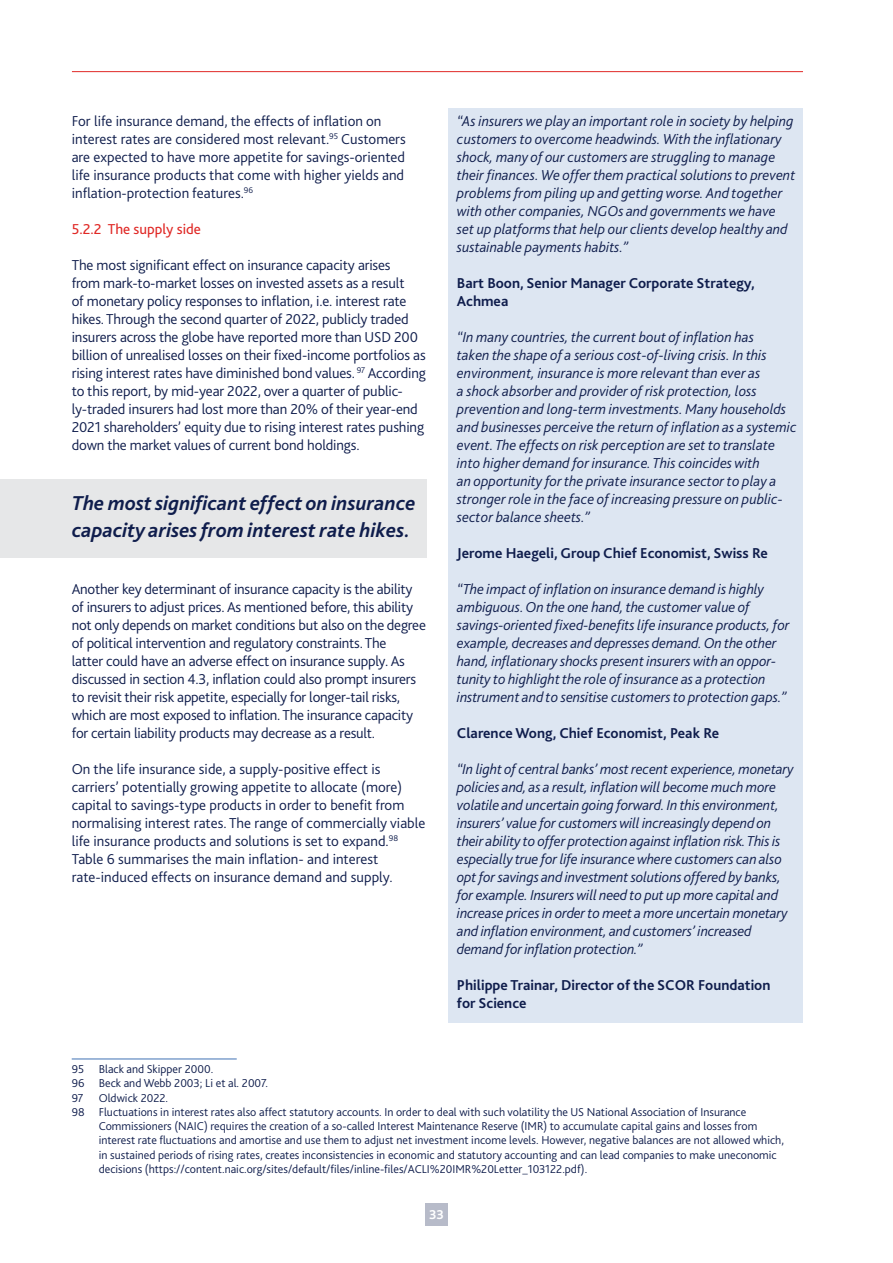
<style>
.page{position:relative;width:893px;height:1263px;background:#fff}
.page>*{position:absolute;margin:0;border:0;box-sizing:border-box;transform-origin:0 0}
.t1{font:italic 700 21px/27px "Bliss 2";color:#0f1d4c}
.t2{font:italic 300 15px/18px "Bliss 2";color:#0f1d4c}
.t3{font:300 15px/18px "Bliss 2";letter-spacing:-.01em;color:#0f1d4c}
.t4{font:700 15px/18px "Bliss 2";color:#0f1d4c}
.t5{font:15px "Bliss 2";color:#e02926}
.t6{font:700 13.5px "Bliss 2";color:#fff}
.t7{font:300 12px/14.2px "Bliss 2";color:#0f1d4c}
</style>
<div class="page">
<div style="left:425px;top:1203px;width:23px;height:22px;background:#b7bbc9"></div>
<hr style="left:72px;top:71px;width:731px;height:1px;background:#e02926">
<div style="left:0;top:479px;width:426px;height:79px;background:#e6e7e8"></div>
<div style="left:449px;top:108px;width:354px;height:915px;background:#dde6f2"></div>
<hr style="left:72px;top:1058px;width:165px;height:1px;background:#5582bd">
<p class="t3" style="left:72px;top:112px;width:336px">For life insurance demand, the effects of inflation on interest rates are considered most relevant.<sup>95</sup> Customers are expected to have more appetite for savings-oriented life insurance products that come with higher yields and inflation-protection features.<sup>96</sup></p>
<p class="t5" style="left:72px;top:220px;width:131px">5.2.2 The supply side</p>
<p class="t3" style="left:72px;top:256px;width:356px">The most significant effect on insurance capacity arises<br>from mark-to-market losses on invested assets as a result<br>of monetary policy responses to inflation, i.e. interest rate hikes. Through the second quarter of 2022, publicly traded insurers across the globe have reported more than USD 200 billion of unrealised losses on their fixed-income portfolios as rising interest rates have diminished bond values. <sup>97</sup> According to this report, by mid-year 2022, over a quarter of public&shy;ly-traded insurers had lost more than 20% of their year-end 2021 shareholders’ equity due to rising interest rates pushing down the market values of current bond holdings.</p>
<h1 class="t1" style="left:72px;top:489px;width:345px">The most significant effect on insurance capacity arises from interest rate hikes.</h1>
<p class="t3" style="left:72px;top:580px;width:356px">Another key determinant of insurance capacity is the ability of insurers to adjust prices. As mentioned before, this ability not only depends on market conditions but also on the degree of political intervention and regulatory constraints. The<br>latter could have an adverse effect on insurance supply. As discussed in section 4.3, inflation could also prompt insurers to revisit their risk appetite, especially for longer-tail risks, which are most exposed to inflation. The insurance capacity for certain liability products may decrease as a result.</p>
<p class="t3" style="left:72px;top:760px;width:355px">On the life insurance side, a supply-positive effect is carriers’ potentially growing appetite to allocate (more) capital to savings-type products in order to benefit from normalising interest rates. The range of commercially viable life insurance products and solutions is set to expand.<sup>98<br></sup>Table 6 summarises the main inflation- and interest rate-induced effects on insurance demand and supply.</p>
<p class="t2" style="left:457px;top:112px;width:340px">“As insurers we play an important role in society by helping customers to overcome headwinds. With the inflationary shock, many of our customers are struggling to manage their finances. We offer them practical solutions to prevent problems from piling up and getting worse. And together with other companies, NGOs and governments we have set up platforms that help our clients develop healthy and sustainable payments habits.”</p>
<p class="t4" style="left:457px;top:274px;width:299px">Bart Boon, Senior Manager Corporate Strategy,<br>Achmea</p>
<p class="t2" style="left:457px;top:328px;width:341px">“In many countries, the current bout of inflation has<br>taken the shape of a serious cost-of-living crisis. In this environment, insurance is more relevant than ever as<br>a shock absorber and provider of risk protection, loss prevention and long-term investments. Many households and businesses perceive the return of inflation as a systemic event. The effects on risk perception are set to translate into higher demand for insurance. This coincides with<br>an opportunity for the private insurance sector to play a stronger role in the face of increasing pressure on public&shy;sector balance sheets.”</p>
<p class="t4" style="left:457px;top:544px;width:312px">Jerome Haegeli, Group Chief Economist, Swiss Re</p>
<p class="t2" style="left:457px;top:580px;width:334px">“The impact of inflation on insurance demand is highly ambiguous. On the one hand, the customer value of savings-oriented fixed-benefits life insurance products, for example, decreases and depresses demand. On the other hand, inflationary shocks present insurers with an oppor&shy;tunity to highlight the role of insurance as a protection instrument and to sensitise customers to protection gaps.”</p>
<p class="t4" style="left:457px;top:724px;width:264px">Clarence Wong, Chief Economist, Peak Re</p>
<p class="t2" style="left:457px;top:760px;width:338px">“In light of central banks’ most recent experience, monetary policies and, as a result, inflation will become much more volatile and uncertain going forward. In this environment, insurers’ value for customers will increasingly depend on their ability to offer protection against inflation risk. This is especially true for life insurance where customers can also opt for savings and investment solutions offered by banks, for example. Insurers will need to put up more capital and increase prices in order to meet a more uncertain monetary and inflation environment, and customers’ increased demand for inflation protection.”</p>
<p class="t4" style="left:457px;top:976px;width:315px">Philippe Trainar, Director of the SCOR Foundation for Science</p>
<p class="t7" style="left:72px;top:1062px;width:198px">95 Black and Skipper 2000.<br>96 Beck and Webb 2003; Li et al. 2007.<br>97</p>
<p class="t7" style="left:99px;top:1090px;width:71px">Oldwick 2022.</p>
<p class="t7" style="left:72px;top:1105px;width:676px">98 Fluctuations in interest rates also affect statutory accounts. In order to deal with such volatility the US National Association of Insurance</p>
<p class="t7" style="left:99px;top:1119px;width:660px">Commissioners (NAIC) requires the creation of a so-called Interest Maintenance Reserve (IMR) to accumulate capital gains and losses from</p>
<p class="t7" style="left:99px;top:1133px;width:687px">interest rate fluctuations and amortise and use them to adjust net investment income levels. However, negative balances are not allowed which,</p>
<p class="t7" style="left:99px;top:1147px;width:679px">in sustained periods of rising rates, creates inconsistencies in economic and statutory accounting and can lead companies to make uneconomic</p>
<p class="t7" style="left:99px;top:1162px;width:490px">decisions (https://content.naic.org/sites/default/files/inline-files/ACLI%20IMR%20Letter_103122.pdf).</p>
<p class="t6" style="left:429px;top:1206px;width:16px">33</p>
</div>
